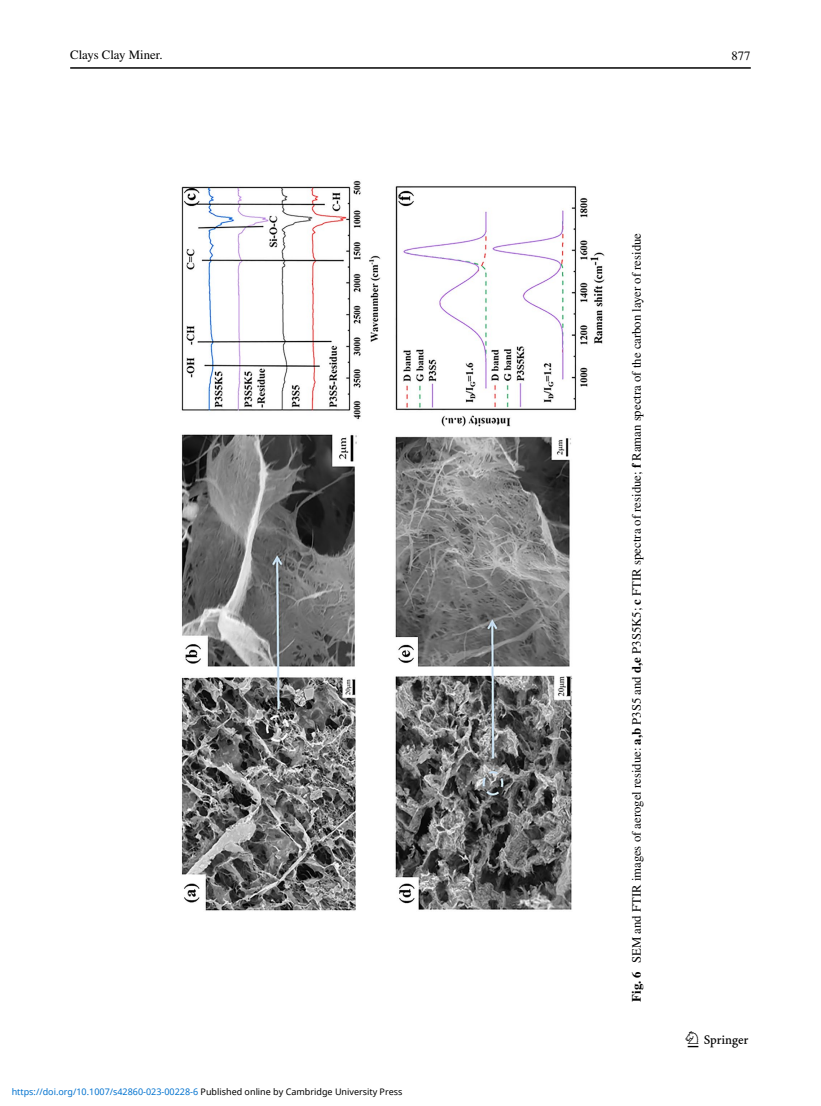
<style>
.page{position:relative;width:821px;height:1106px;background:#fff}
.page>*{position:absolute;margin:0;border:0;box-sizing:border-box;transform-origin:0 0}
.t1{font:22.5px "Springnew Regular 3";color:#000}
.t2{font:12.75px "STIX Regular 2";color:#000}
.t3{font:9px "Noto Sans";color:#0172cf}
.s1{color:#000}
.s2{font-family:"STIX";font-weight:700}
</style>
<div class="page">
<hr style="left:70px;top:67px;width:680px;height:2px;background:#000">
<img style="left:181px;top:180px;width:424px;height:731px">
<p class="t2" style="left:70px;top:46px;width:94px">Clays Clay Miner.</p>
<p class="t3" style="left:12px;top:1085px;width:392px">https://doi.org/10.1007/s42860-023-00228-6 <span class="s1">Published online by Cambridge University Press</span></p>
<p class="t2" style="left:731px;top:47px;width:20px">877</p>
<p class="t2" style="left:627px;top:1001px;width:770px;rotate:-90deg"><span class="s2">Fig. 6</span> SEM and FTIR images of aerogel residue: <span class="s2">a,b</span> P3S5 and <span class="s2">d,e</span> P3S5K5; <span class="s2">c</span> FTIR spectra of residue; <span class="s2">f</span> Raman spectra of the carbon layer of residue</p>
<h1 class="t1" style="left:687px;top:1031px;width:62px">1 3</h1>
</div>
